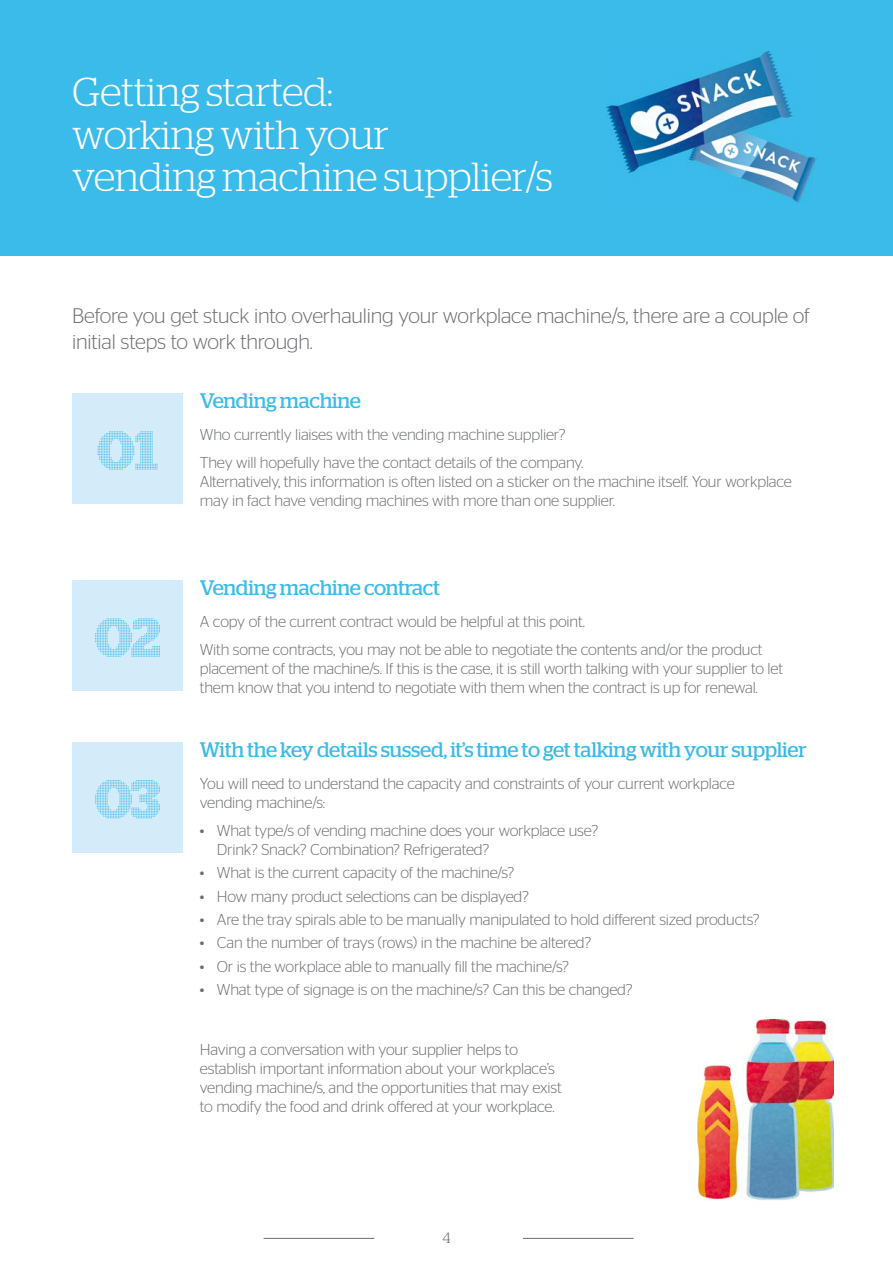
<style>
.page{position:relative;width:893px;height:1263px;background:#fff}
.page>*{position:absolute;margin:0;border:0;box-sizing:border-box;transform-origin:0 0}
.t1{font:54px "Stag Bold Dot";color:#3bbbe9}
.t2{font:300 40.5px/42.6px "Stag";letter-spacing:-.01em;color:#fff}
.t3{font:300 21px/25.5px "Stag Sans";letter-spacing:-.01em;color:#696b70}
.t4{font:21px "Stag";letter-spacing:-.01em;color:#3bbbe9}
.t5{font:300 15.75px/19.2px "Stag Sans";letter-spacing:-.01em;color:#696b70}
.t6{font:300 15px "Stag";color:#696b70}
</style>
<div class="page">
<hr style="left:523px;top:1238px;width:111px;height:1px;background:#696b70">
<hr style="left:264px;top:1238px;width:110px;height:1px;background:#696b70">
<div style="left:0;top:0;width:893px;height:255px;background:#3bbbe9"></div>
<div style="left:72px;top:393px;width:111px;height:111px;background:#d4ecf9"></div>
<div style="left:72px;top:580px;width:111px;height:111px;background:#d4ecf9"></div>
<div style="left:72px;top:742px;width:111px;height:111px;background:#d4ecf9"></div>
<img style="left:606px;top:51px;width:210px;height:152px">
<img style="left:697px;top:1019px;width:137px;height:181px">
<h2 class="t2" style="left:72px;top:70px;width:482px">Getting started:<br>working with your<br>vending machine supplier/s</h2>
<h3 class="t3" style="left:72px;top:303px;width:739px">Before you get stuck into overhauling your workplace machine/s, there are a couple of initial steps to work through.</h3>
<h1 class="t1" style="left:97px;top:418px;width:64px">01</h1>
<h1 class="t1" style="left:94px;top:605px;width:68px">02</h1>
<h1 class="t1" style="left:94px;top:767px;width:68px">03</h1>
<h3 class="t4" style="left:200px;top:389px;width:163px">Vending machine</h3>
<p class="t5" style="left:200px;top:421px;width:385px;line-height:27.6px">Who currently liaises with the vending machine supplier?<br>They will hopefully have the contact details of the company.</p>
<p class="t5" style="left:200px;top:472px;width:594px">Alternatively, this information is often listed on a sticker on the machine itself. Your workplace may in fact have vending machines with more than one supplier.</p>
<h3 class="t4" style="left:200px;top:576px;width:242px">Vending machine contract</h3>
<p class="t5" style="left:200px;top:608px;width:564px;line-height:27.6px">A copy of the current contract would be helpful at this point.<br>With some contracts, you may not be able to negotiate the contents and/or the product</p>
<p class="t5" style="left:200px;top:659px;width:585px">placement of the machine/s. If this is the case, it is still worth talking with your supplier to let them know that you intend to negotiate with them when the contract is up for renewal.</p>
<h3 class="t4" style="left:200px;top:737px;width:608px">With the key details sussed, it’s time to get talking with your supplier</h3>
<p class="t5" style="left:200px;top:773px;width:536px">You will need to understand the capacity and constraints of your current workplace vending machine/s:</p>
<p class="t5" style="left:217px;top:820px;width:383px;text-indent:-17px">• What type/s of vending machine does your workplace use?<br>Drink? Snack? Combination? Refrigerated?</p>
<p class="t5" style="left:200px;top:863px;width:316px">• What is the current capacity of the machine/s?</p>
<p class="t5" style="left:200px;top:886px;width:331px">• How many product selections can be displayed?</p>
<p class="t5" style="left:200px;top:910px;width:561px">• Are the tray spirals able to be manually manipulated to hold different sized products?</p>
<p class="t5" style="left:200px;top:933px;width:393px">• Can the number of trays (rows) in the machine be altered?</p>
<p class="t5" style="left:200px;top:956px;width:371px">• Or is the workplace able to manually fill the machine/s?</p>
<p class="t5" style="left:200px;top:980px;width:434px">• What type of signage is on the machine/s? Can this be changed?</p>
<p class="t5" style="left:200px;top:1039px;width:363px">Having a conversation with your supplier helps to establish important information about your workplace’s vending machine/s, and the opportunities that may exist to modify the food and drink offered at your workplace.</p>
<p class="t6" style="left:442px;top:1229px;width:10px">4</p>
</div>
